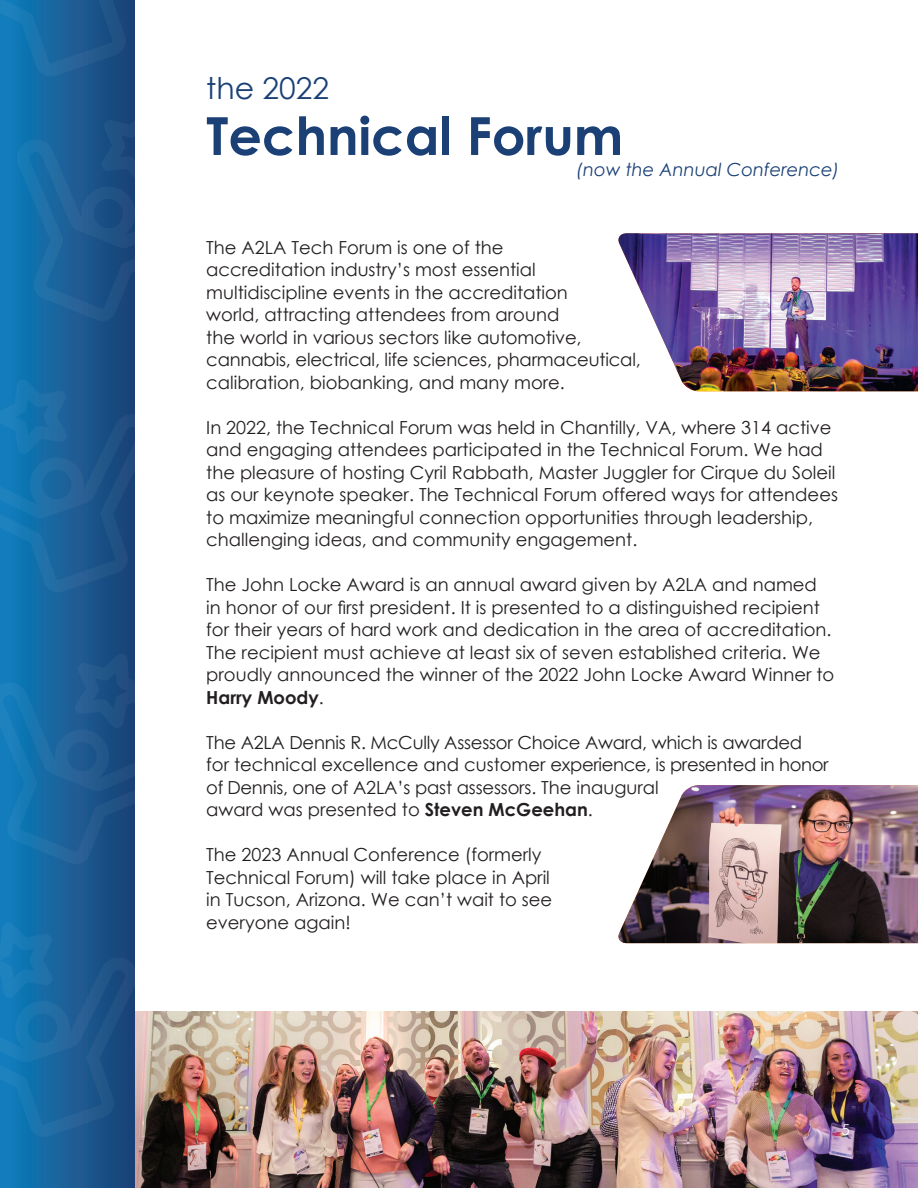
<style>
.page{position:relative;width:918px;height:1188px;background:#fff}
.page>*{position:absolute;margin:0;border:0;box-sizing:border-box;transform-origin:0 0}
.Title_7{font:700 52.5px "Century Gothic";color:#1a4076}
.Title_3{font:30px "Century Gothic";color:#1a4076}
.Body_Text{font:18px/22.5px "Century Gothic";color:#231f20}
.Title_7-2{font:italic 18px "Century Gothic";color:#1a4076}
.Body_Text-2{font:15px "Century Gothic";color:#fff}
.s1{font-weight:700}
</style>
<div class="page">
<img style="left:134px;top:1011px;width:784px;height:177px">
<div style="left:0;top:0;width:134px;height:1188px;background:linear-gradient(to right,#117fbe,#1d4174)"></div>
<img style="left:618px;top:233px;width:300px;height:158px">
<img style="left:618px;top:785px;width:300px;height:158px">
<svg style="left:0;top:922px;width:140px;height:217px;background:#1a629a"></svg>
<svg style="left:0;top:653px;width:135px;height:213px;background:#1a629a"></svg>
<svg style="left:0;top:379px;width:135px;height:215px;background:#1a629a"></svg>
<svg style="left:14px;top:110px;width:121px;height:213px;background:#1a5e96"></svg>
<svg style="left:0;top:0;width:135px;height:78px;background:#196199"></svg>
<p class="Title_3" style="left:206px;top:67px;width:124px">the 2022</p>
<p class="Title_7" style="left:206px;top:96px;width:418px">Technical Forum</p>
<p class="Title_7-2" style="left:576px;top:157px;width:265px">(now the Annual Conference)</p>
<p class="Body_Text" style="left:206px;top:236px;width:436px">The A2LA Tech Forum is one of the<br>accreditation industry’s most essential multidiscipline events in the accreditation<br>world, attracting attendees from around<br>the world in various sectors like automotive, cannabis, electrical, life sciences, pharmaceutical, calibration, biobanking, and many more.</p>
<p class="Body_Text" style="left:206px;top:416px;width:633px">In 2022, the Technical Forum was held in Chantilly, VA, where 314 active and engaging attendees participated in the Technical Forum. We had the pleasure of hosting Cyril Rabbath, Master Juggler for Cirque du Soleil as our keynote speaker. The Technical Forum offered ways for attendees to maximize meaningful connection opportunities through leadership, challenging ideas, and community engagement.</p>
<p class="Body_Text" style="left:206px;top:573px;width:630px">The John Locke Award is an annual award given by A2LA and named in honor of our first president. It is presented to a distinguished recipient for their years of hard work and dedication in the area of accreditation.<br>The recipient must achieve at least six of seven established criteria. We proudly announced the winner of the 2022 John Locke Award Winner to <span class="s1">Harry Moody</span>.</p>
<p class="Body_Text" style="left:206px;top:731px;width:624px">The A2LA Dennis R. McCully Assessor Choice Award, which is awarded for technical excellence and customer experience, is presented in honor of Dennis, one of A2LA’s past assessors. The inaugural<br>award was presented to <span class="s1">Steven McGeehan</span>.</p>
<p class="Body_Text" style="left:206px;top:843px;width:348px">The 2023 Annual Conference (formerly Technical Forum) will take place in April in Tucson, Arizona. We can’t wait to see everyone again!</p>
<p class="Body_Text-2" style="left:841px;top:1120px;width:10px">5</p>
</div>
